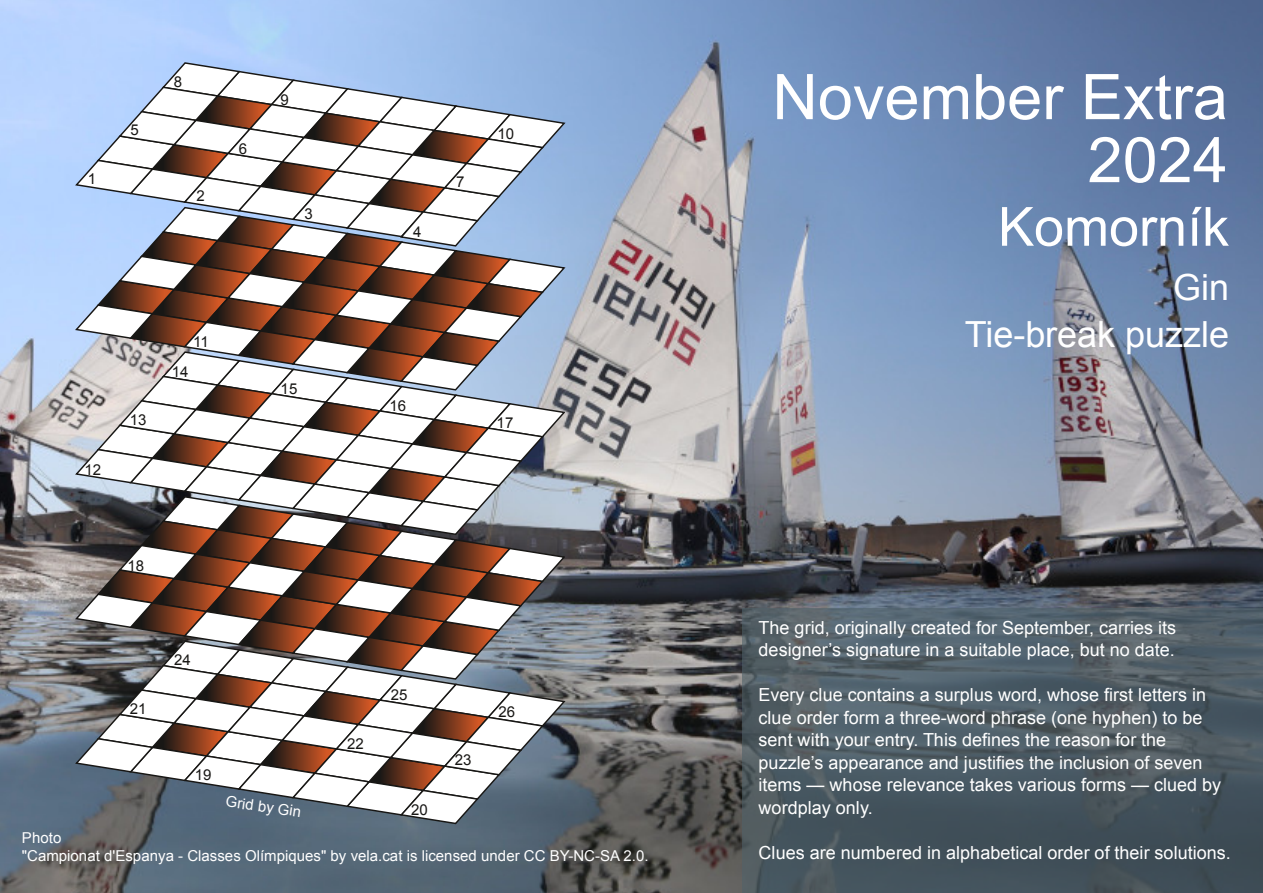
<style>
.page{position:relative;width:1263px;height:893px;background:#fff}
.page>*{position:absolute;margin:0;border:0;box-sizing:border-box;transform-origin:0 0}
.t1{font:63px/63px "Arial";color:#fff;text-align:right}
.t2{font:54px "Arial";color:#fff}
.t3{font:36px "Arial";color:#fff}
.t4{font:18px/22.5px "Arial";color:#fff}
.t5{font:15px/18px "Arial";letter-spacing:.005em;color:#fff}
.t6{font:15px "Arial";letter-spacing:.005em;color:#181715}
</style>
<div class="page">
<img style="left:0;top:0;width:1263px;height:893px">
<svg style="left:74px;top:61px;width:493px;height:764px"></svg>
<div style="left:742px;top:608px;width:521px;height:285px;background:#50626a;opacity:.6"></div>
<p class="t6" style="left:88px;top:170px;width:10px">1</p>
<p class="t6" style="left:131px;top:122px;width:10px">5</p>
<p class="t6" style="left:174px;top:73px;width:10px">8</p>
<p class="t6" style="left:196px;top:188px;width:10px">2</p>
<p class="t6" style="left:239px;top:140px;width:10px">6</p>
<p class="t6" style="left:281px;top:91px;width:10px">9</p>
<p class="t6" style="left:304px;top:206px;width:10px">3</p>
<p class="t6" style="left:413px;top:223px;width:10px">4</p>
<p class="t6" style="left:456px;top:174px;width:10px">7</p>
<p class="t6" style="left:497px;top:126px;width:18px">10</p>
<p class="t6" style="left:84px;top:461px;width:18px">12</p>
<p class="t6" style="left:130px;top:411px;width:18px">13</p>
<p class="t6" style="left:193px;top:334px;width:17px">11</p>
<p class="t6" style="left:172px;top:363px;width:18px">14</p>
<p class="t6" style="left:281px;top:380px;width:18px">15</p>
<p class="t6" style="left:128px;top:557px;width:18px">18</p>
<p class="t6" style="left:130px;top:700px;width:18px">21</p>
<p class="t6" style="left:174px;top:652px;width:18px">24</p>
<p class="t6" style="left:195px;top:767px;width:18px">19</p>
<p class="t5" style="left:227px;top:792px;width:77px;rotate:8deg">Grid by Gin</p>
<p class="t6" style="left:389px;top:397px;width:18px">16</p>
<p class="t6" style="left:497px;top:414px;width:18px">17</p>
<p class="t6" style="left:347px;top:735px;width:18px">22</p>
<p class="t6" style="left:391px;top:686px;width:18px">25</p>
<p class="t6" style="left:411px;top:801px;width:18px">20</p>
<p class="t6" style="left:455px;top:752px;width:18px">23</p>
<p class="t6" style="left:498px;top:703px;width:18px">26</p>
<p class="t5" style="left:22px;top:828px;width:628px">Photo<br>"Campionat d'Espanya - Classes Olímpiques" by vela.cat is licensed under CC BY-NC-SA 2.0.</p>
<h1 class="t1" style="left:772px;top:66px;width:457px">November Extra<br>2024</h1>
<h2 class="t2" style="left:998px;top:197px;width:232px">Komorník</h2>
<h3 class="t3" style="left:1173px;top:268px;width:58px">Gin</h3>
<h3 class="t3" style="left:965px;top:314px;width:266px">Tie-break puzzle</h3>
<p class="t4" style="left:759px;top:616px;width:419px">The grid, originally created for September, carries its designer’s signature in a suitable place, but no date.</p>
<p class="t4" style="left:759px;top:684px;width:464px">Every clue contains a surplus word, whose first letters in clue order form a three-word phrase (one hyphen) to be sent with your entry. This defines the reason for the puzzle’s appearance and justifies the inclusion of seven items — whose relevance takes various forms — clued by wordplay only.</p>
<p class="t4" style="left:759px;top:841px;width:474px">Clues are numbered in alphabetical order of their solutions.</p>
</div>
